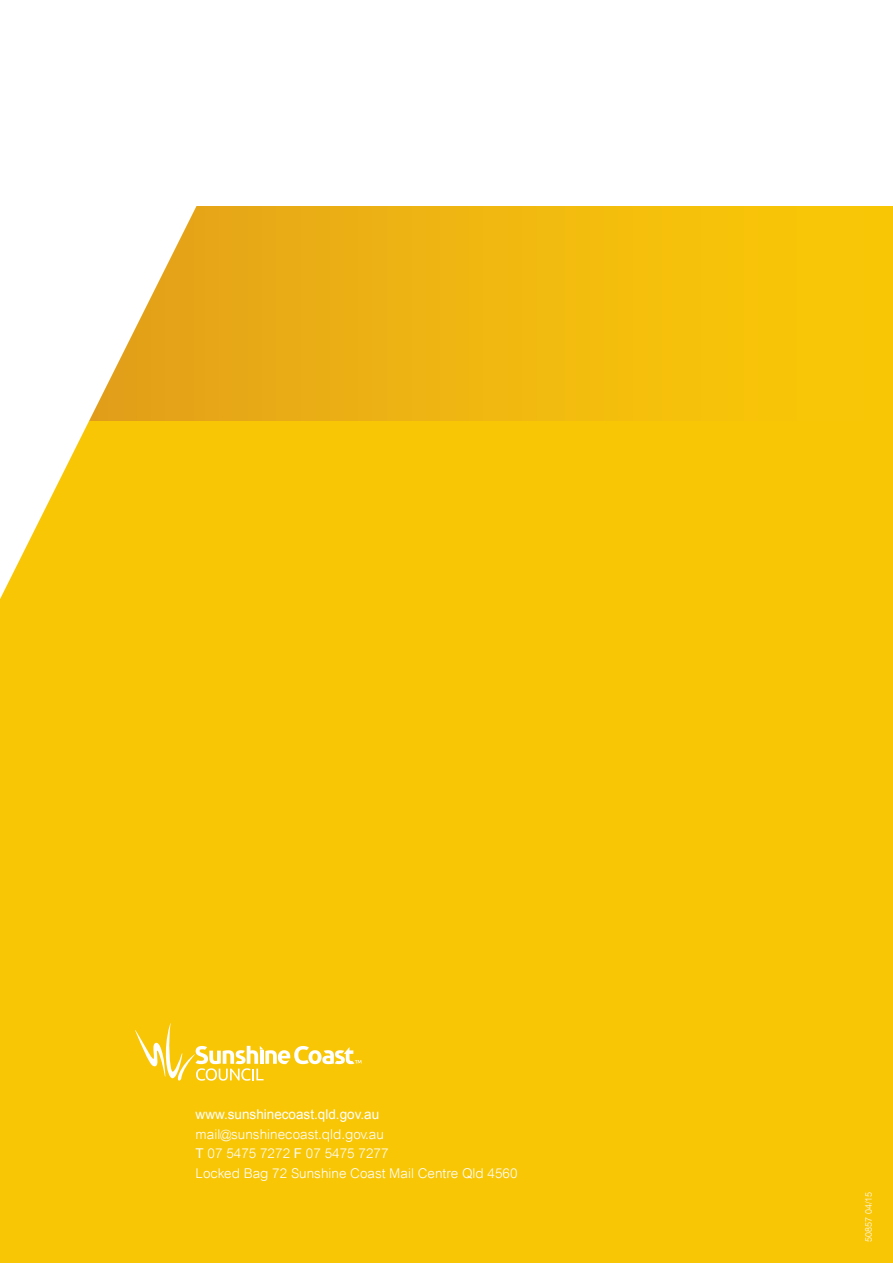
<style>
.page{position:relative;width:893px;height:1263px;background:#fff}
.page>*{position:absolute;margin:0;border:0;box-sizing:border-box;transform-origin:0 0}
.t1{font:300 13.5px/19.5px "Arial";color:#fff}
.t2{font:13.5px "Arial";color:#fff}
.t3{font:300 9px "Arial";color:#fff}
.s1{font-weight:400}
</style>
<div class="page">
<div style="left:0;top:206px;width:893px;height:1057px;background:#f9c606"></div>
<svg style="left:135px;top:1023px;width:227px;height:58px"></svg>
<div style="left:296px;top:206px;width:269px;height:215px;background:#eeb412"></div>
<svg style="left:0;top:206px;width:296px;height:393px"></svg>
<p class="t2" style="left:196px;top:1106px;width:185px">www.sunshinecoast.qld.gov.au</p>
<p class="t1" style="left:196px;top:1124px;width:323px">mail@sunshinecoast.qld.gov.au<br><span class="s1">T</span> 07 5475 7272 <span class="s1">F</span> 07 5475 7277<br>Locked Bag 72 Sunshine Coast Mail Centre Qld 4560</p>
<p class="t3" style="left:863px;top:1242px;width:52px;rotate:-90deg">50857 04/15</p>
</div>
